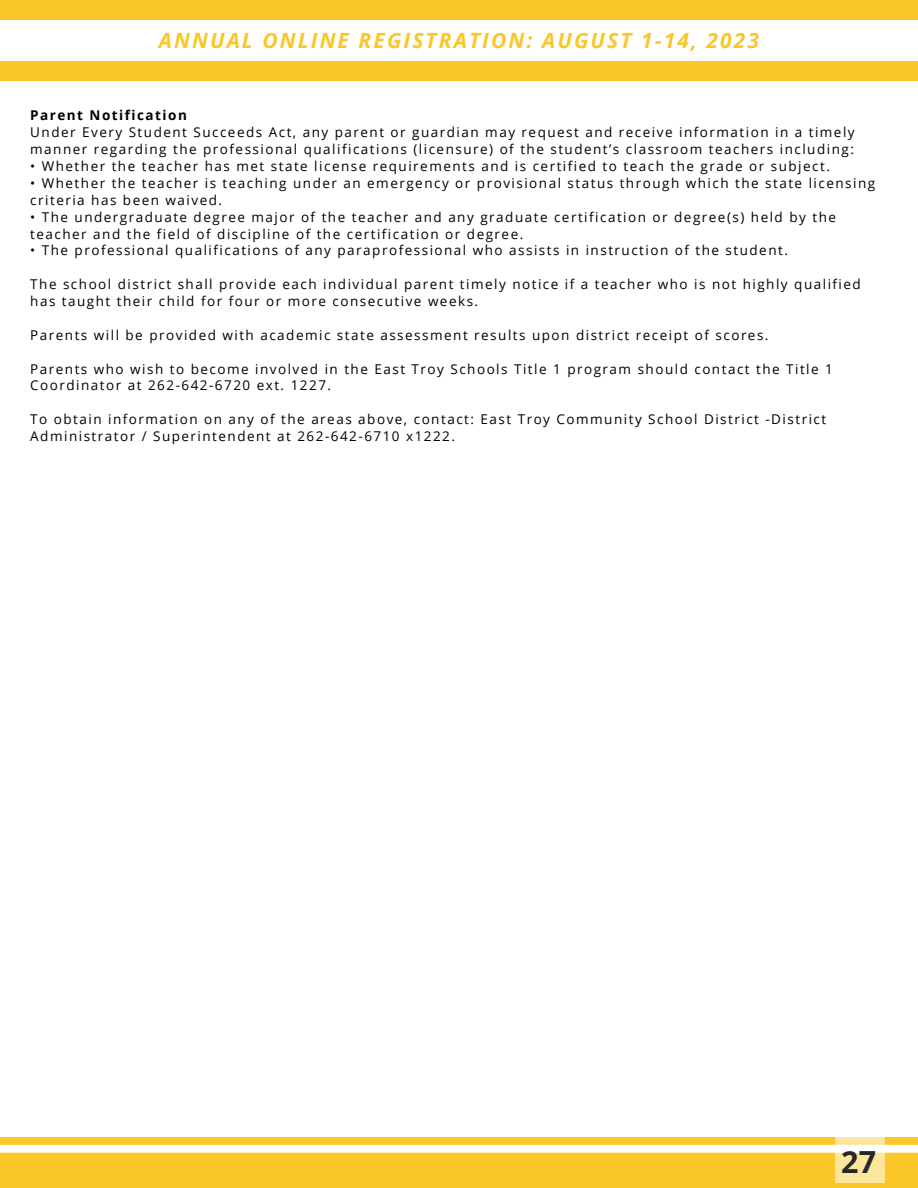
<style>
.page{position:relative;width:918px;height:1188px;background:#fff}
.page>*{position:absolute;margin:0;border:0;box-sizing:border-box;transform-origin:0 0}
.t1{font:700 30.45px "Open Sans";color:#272727}
.t2{font:italic 700 21px "Open Sans";letter-spacing:.1em;color:#fac628}
.t3{font:13.5px/16.8px "Open Sans";letter-spacing:.11em;color:#000}
.t4{font:700 13.5px "Open Sans";letter-spacing:.11em;color:#000}
</style>
<div class="page">
<div style="left:0;top:0;width:918px;height:81px;background:#fac628"></div>
<div style="left:0;top:21px;width:918px;height:40px;background:#fff"></div>
<div style="left:0;top:1138px;width:918px;height:50px;background:#fac628"></div>
<div style="left:0;top:1145px;width:918px;height:8px;background:#fff"></div>
<svg style="left:835px;top:1138px;width:49px;height:45px;fill:#fce59d"></svg>
<p class="t2" style="left:159px;top:25px;width:602px">ANNUAL ONLINE REGISTRATION: AUGUST 1-14, 2023</p>
<p class="t4" style="left:30px;top:106px;width:158px">Parent Notification</p>
<p class="t3" style="left:30px;top:124px;width:826px">Under Every Student Succeeds Act, any parent or guardian may request and receive information in a timely manner regarding the professional qualifications (licensure) of the student’s classroom teachers including:</p>
<p class="t3" style="left:30px;top:157px;width:801px">• Whether the teacher has met state license requirements and is certified to teach the grade or subject.</p>
<p class="t3" style="left:30px;top:174px;width:846px">• Whether the teacher is teaching under an emergency or provisional status through which the state licensing criteria has been waived.</p>
<p class="t3" style="left:30px;top:208px;width:807px">• The undergraduate degree major of the teacher and any graduate certification or degree(s) held by the teacher and the field of discipline of the certification or degree.</p>
<p class="t3" style="left:30px;top:242px;width:759px">• The professional qualifications of any paraprofessional who assists in instruction of the student.</p>
<p class="t3" style="left:30px;top:275px;width:832px">The school district shall provide each individual parent timely notice if a teacher who is not highly qualified has taught their child for four or more consecutive weeks.</p>
<p class="t3" style="left:30px;top:326px;width:740px">Parents will be provided with academic state assessment results upon district receipt of scores.</p>
<p class="t3" style="left:30px;top:360px;width:804px">Parents who wish to become involved in the East Troy Schools Title 1 program should contact the Title 1<br>Coordinator at 262-642-6720 ext. 1227.</p>
<p class="t3" style="left:30px;top:410px;width:798px">To obtain information on any of the areas above, contact: East Troy Community School District -District<br>Administrator / Superintendent at 262-642-6710 x1222.</p>
<p class="t1" style="left:841px;top:1140px;width:36px">27</p>
</div>
